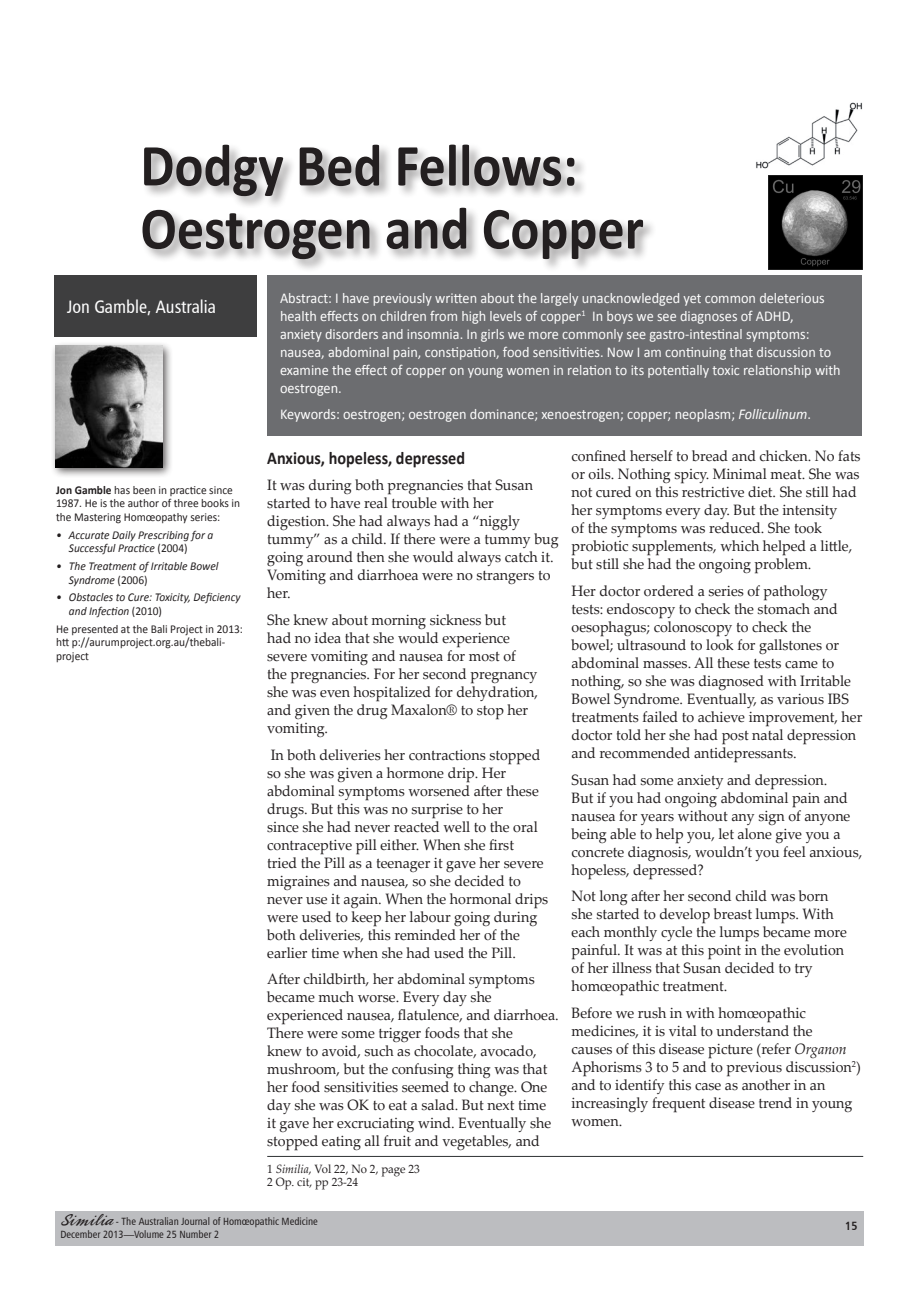
<style>
.page{position:relative;width:919px;height:1289px;background:#fff}
.page>*{position:absolute;margin:0;border:0;box-sizing:border-box;transform-origin:0 0}
.t1{font:700 60px/63px "Calibri";color:#231f20;scale:.9 1}
.t2{font:700 18px "Calibri";color:#231f20;scale:.9 1}
.t3{font:18px "Humanist 777 BT Roman Condensed B";color:#fff}
.t4{font:15px/18px "Palatino Linotype";color:#231f20;scale:.95 1}
.t5{font:15px/18px "Calibri";color:#fff;scale:.95 1}
.t6{font:12px/13.5px "Calibri";color:#231f20;scale:.95 1}
.t7{font:italic 12px/13.5px "Calibri";color:#231f20;scale:.95 1}
.t8{font:12px/13.5px "Palatino Linotype";color:#231f20;scale:.95 1}
.t9{font:12px "Humanist 777 BT Bold Condensed B";color:#231f20}
.t10{font:10.5px/12.6px "Humanist 777 BT Roman Condensed B";color:#231f20}
.s1{font-style:italic}
.s2{font-weight:700}
.s3{font-style:normal}
.s4{font-family:"Phoenix Script FLF";font-size:16.5px}
</style>
<div class="page">
<div style="left:55px;top:1211px;width:808px;height:34px;background:#bcbdc0"></div>
<div style="left:54px;top:275px;width:202px;height:61px;background:#3e3e3f"></div>
<div style="left:140px;top:142px;width:516px;height:131px;background:#231f20;opacity:.4"></div>
<div style="left:267px;top:275px;width:595px;height:160px;background:#6c6d70"></div>
<hr style="left:267px;top:1155px;width:596px;height:1px;background:#2e3133">
<div style="left:50px;top:341px;width:123px;height:137px;background:#231f20;opacity:.75"></div>
<img style="left:56px;top:346px;width:106px;height:121px">
<img style="left:768px;top:176px;width:94px;height:93px">
<img style="left:756px;top:102px;width:107px;height:67px">
<h1 class="t1" style="left:140px;top:131px;width:561px">Dodgy Bed Fellows:<br>Oestrogen and Copper</h1>
<p class="t5" style="left:280px;top:288px;width:591px">Abstract: I have previously written about the largely unacknowledged yet common deleterious health effects on children from high levels of copper<sup>.1</sup> In boys we see diagnoses of ADHD,<br>anxiety disorders and insomnia. In girls we more commonly see gastro-intestinal symptoms: nausea, abdominal pain, constipation, food sensitivities. Now I am continuing that discussion to examine the effect of copper on young women in relation to its potentially toxic relationship with oestrogen.</p>
<p class="t5" style="left:280px;top:404px;width:560px">Keywords: oestrogen; oestrogen dominance; xenoestrogen; copper; neoplasm; <span class="s1">Folliculinum</span>.</p>
<p class="t3" style="left:67px;top:295px;width:151px">Jon Gamble, Australia</p>
<p class="t6" style="left:56px;top:482px;width:195px"><span class="s2">Jon Gamble</span> has been in practice since<br>1987. He is the author of three books in the Mastering Homœopathy series:</p>
<p class="t7" style="left:69px;top:527px;width:153px;text-indent:-13px">• Accurate Daily Prescribing for a<br>Successful Practice <span class="s3">(2004)</span></p>
<p class="t7" style="left:69px;top:558px;width:159px;text-indent:-13px">• The Treatment of Irritable Bowel<br>Syndrome <span class="s3">(2006)</span></p>
<p class="t7" style="left:69px;top:590px;width:182px;text-indent:-13px">• Obstacles to Cure: Toxicity, Deficiency and Infection <span class="s3">(2010)</span></p>
<p class="t6" style="left:56px;top:621px;width:198px">He presented at the Bali Project in 2013: htt p://aurumproject.org.au/thebali&shy;project</p>
<p class="t2" style="left:267px;top:446px;width:221px">Anxious, hopeless, depressed</p>
<p class="t4" style="left:267px;top:475px;width:308px">It was during both pregnancies that Susan started to have real trouble with her digestion. She had always had a “niggly tummy” as a child. If there were a tummy bug going around then she would always catch it.<br>Vomiting and diarrhoea were no strangers to her.</p>
<p class="t4" style="left:267px;top:610px;width:286px">She knew about morning sickness but<br>had no idea that she would experience severe vomiting and nausea for most of the pregnancies. For her second pregnancy she was even hospitalized for dehydration, and given the drug Maxalon® to stop her vomiting.</p>
<p class="t4" style="left:267px;top:744px;width:297px">In both deliveries her contractions stopped so she was given a hormone drip. Her abdominal symptoms worsened after these drugs. But this was no surprise to her<br>since she had never reacted well to the oral contraceptive pill either. When she first<br>tried the Pill as a teenager it gave her severe migraines and nausea, so she decided to never use it again. When the hormonal drips were used to keep her labour going during both deliveries, this reminded her of the earlier time when she had used the Pill.</p>
<p class="t4" style="left:267px;top:969px;width:308px">After childbirth, her abdominal symptoms became much worse. Every day she experienced nausea, flatulence, and diarrhoea.<br>There were some trigger foods that she<br>knew to avoid, such as chocolate, avocado, mushroom, but the confusing thing was that her food sensitivities seemed to change. One day she was OK to eat a salad. But next time<br>it gave her excruciating wind. Eventually she stopped eating all fruit and vegetables, and</p>
<p class="t8" style="left:267px;top:1161px;width:162px">1 <span class="s1">Similia</span>, Vol 22, No 2, page 23<br>2 Op. cit, pp 23-24</p>
<p class="t10" style="left:60px;top:1214px;width:259px"><span class="s4">Similia</span> - The Australian Journal of Homœopathic Medicine<br>December 2013—Volume 25 Number 2</p>
<p class="t4" style="left:571px;top:446px;width:306px">confined herself to bread and chicken. No fats or oils. Nothing spicy. Minimal meat. She was not cured on this restrictive diet. She still had her symptoms every day. But the intensity<br>of the symptoms was reduced. She took probiotic supplements, which helped a little, but still she had the ongoing problem.</p>
<p class="t4" style="left:571px;top:581px;width:307px">Her doctor ordered a series of pathology tests: endoscopy to check the stomach and oesophagus; colonoscopy to check the<br>bowel; ultrasound to look for gallstones or abdominal masses. All these tests came to nothing, so she was diagnosed with Irritable Bowel Syndrome. Eventually, as various IBS treatments failed to achieve improvement, her doctor told her she had post natal depression and recommended antidepressants.</p>
<p class="t4" style="left:571px;top:769px;width:307px">Susan had some anxiety and depression.<br>But if you had ongoing abdominal pain and nausea for years without any sign of anyone being able to help you, let alone give you a concrete diagnosis, wouldn’t you feel anxious, hopeless, depressed?</p>
<p class="t4" style="left:571px;top:886px;width:291px">Not long after her second child was born she started to develop breast lumps. With each monthly cycle the lumps became more painful. It was at this point in the evolution of her illness that Susan decided to try homœopathic treatment.</p>
<p class="t4" style="left:571px;top:1002px;width:306px">Before we rush in with homœopathic medicines, it is vital to understand the<br>causes of this disease picture (refer <span class="s1">Organon </span>Aphorisms 3 to 5 and to previous discussion<sup>2</sup>) and to identify this case as another in an increasingly frequent disease trend in young women.</p>
<p class="t9" style="left:845px;top:1218px;width:14px">15</p>
</div>
